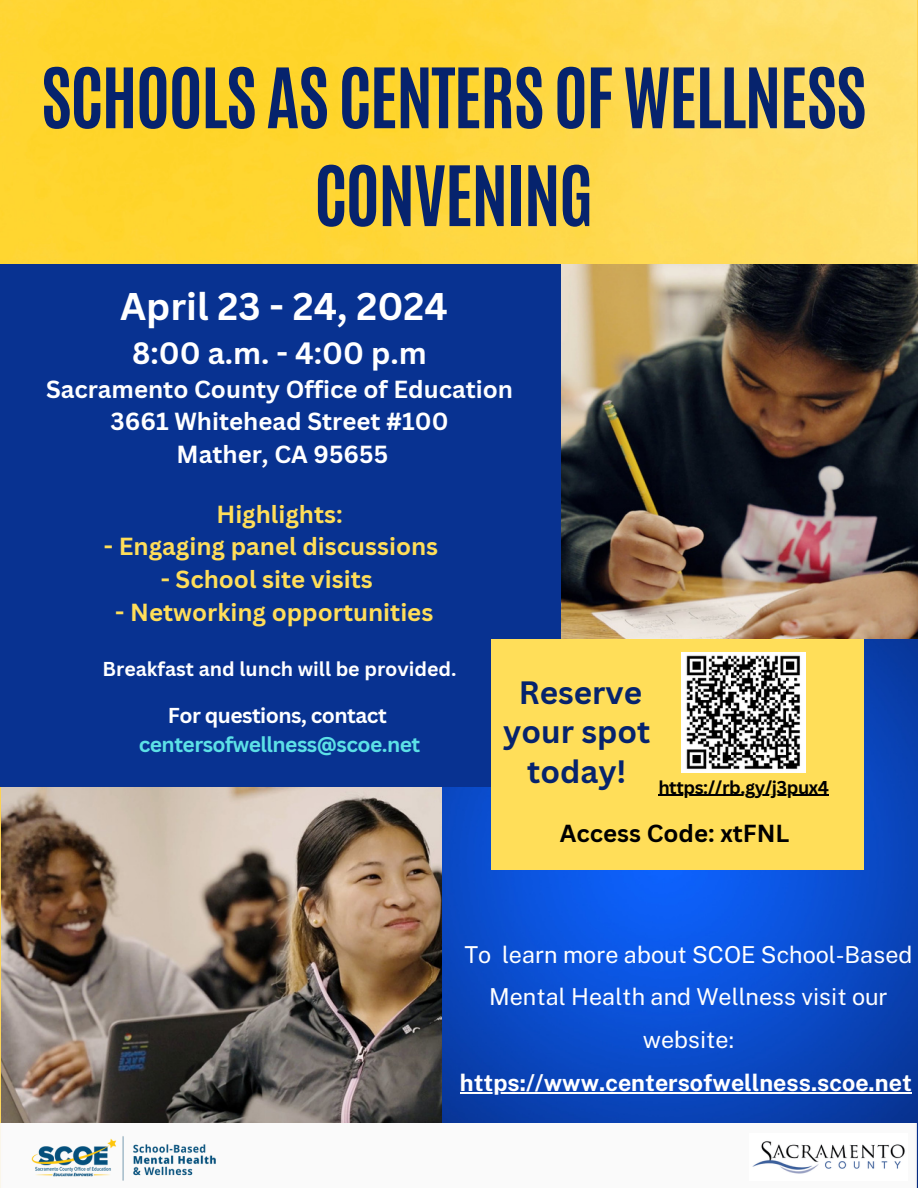
<style>
.page{position:relative;width:918px;height:1188px;background:#fff}
.page>*{position:absolute;margin:0;border:0;box-sizing:border-box;transform-origin:0 0}
.t1{font:700 70.65px/97.8px "Antonio";letter-spacing:-.025em;color:#06236d;text-align:center}
.t2{font:700 37.5px "Canva Sans";color:#fff}
.t3{font:700 31.5px/39.3px "Canva Sans";color:#06236d;text-align:center}
.t4{font:700 30px "Canva Sans";color:#fff}
.t5{font:700 24px "Canva Sans";color:#ffde59}
.t6{font:700 24px/32.7px "Canva Sans";color:#fff;text-align:center}
.t7{font:700 24px "Canva Sans";color:#000}
.t8{font:23.25px/42.8px "Public Sans";color:#fff;text-align:center}
.t9{font:700 23.25px "Public Sans";color:#fff}
.t10{font:700 21px/29.2px "Canva Sans";letter-spacing:-.025em;color:#5ce1e6;text-align:center}
.t11{font:700 19.5px "Canva Sans";color:#fff}
.t12{font:700 18.15px "Canva Sans";letter-spacing:-.025em;color:#000}
.s1{color:#fff}
</style>
<div class="page">
<img style="left:2px;top:787px;width:440px;height:336px">
<img style="left:442px;top:638px;width:476px;height:550px">
<img style="left:0;top:0;width:917px;height:264px">
<img style="left:442px;top:1123px;width:474px;height:65px">
<img style="left:750px;top:1134px;width:157px;height:47px">
<img style="left:31px;top:1136px;width:185px;height:45px">
<div style="left:0;top:265px;width:629px;height:522px;background:#083291"></div>
<hr style="left:460px;top:1092px;width:452px;height:2px;background:#fff">
<img style="left:561px;top:265px;width:357px;height:373px">
<div style="left:491px;top:639px;width:373px;height:230px;background:#ffde59"></div>
<img style="left:682px;top:653px;width:124px;height:120px">
<hr style="left:658px;top:795px;width:171px;height:1px;background:#000">
<p class="t1" style="left:41px;top:49px;width:828px">SCHOOLS AS CENTERS OFWELLNESS<br>CONVENING</p>
<h3 class="t2" style="left:120px;top:280px;width:329px">April 23 - 24, 2024</h3>
<h3 class="t4" style="left:132px;top:332px;width:296px">8:00 a.m. - 4:00 p.m</h3>
<h3 class="t6" style="left:46px;top:372px;width:469px">Sacramento County Office of Education<br>3661 Whitehead Street #100<br>Mather, CA 95655</h3>
<h5 class="t5" style="left:216px;top:497px;width:128px">Highlights:</h5>
<h5 class="t5" style="left:104px;top:530px;width:336px">- Engaging panel discussions</h5>
<h5 class="t5" style="left:161px;top:562px;width:214px">- School site visits</h5>
<h5 class="t5" style="left:115px;top:595px;width:320px">- Networking opportunities</h5>
<p class="t11" style="left:102px;top:655px;width:356px">Breakfast and lunch will be provided.</p>
<h4 class="t3" style="left:503px;top:672px;width:149px">Reserve your spot today!</h4>
<p class="t10" style="left:139px;top:700px;width:283px"><span class="s1">For questions, contact </span>centersofwellness@scoe.net</p>
<p class="t12" style="left:658px;top:774px;width:172px">https://rb.gy/j3pux4</p>
<p class="t7" style="left:560px;top:816px;width:231px">Access Code: xtFNL</p>
<h2 class="t8" style="left:464px;top:933px;width:450px">To learn more about SCOE School-Based<br>Mental Health and Wellness visit our website:</h2>
<p class="t9" style="left:460px;top:1069px;width:453px">https://www.centersofwellness.scoe.net</p>
</div>
